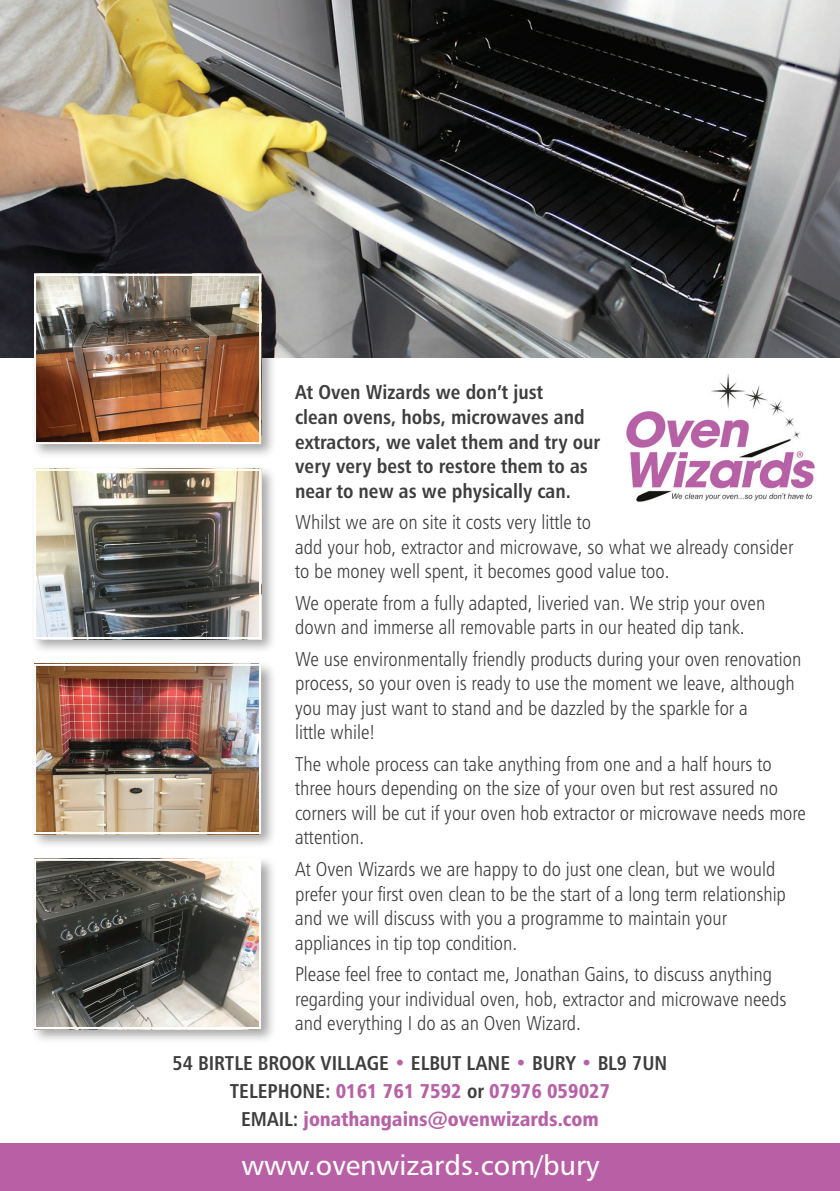
<style>
.page{position:relative;width:840px;height:1191px;background:#fff}
.page>*{position:absolute;margin:0;border:0;box-sizing:border-box;transform-origin:0 0}
.t1{font:28px "Humanist 777 BT Roman B";color:#fff}
.t2{font:20px/24.4px "Humanist 777 BT Light Condensed B";color:#3e3e3f}
.t3{font:20px/24.4px "Humanist 777 BT Bold Condensed B";color:#3e3e3f}
.t4{font:20px/27.8px "Humanist 777 BT Black Condensed B";color:#b761a6}
.s1{color:#b761a6}
.s2{font-family:"Humanist 777 BT Bold Condensed B";color:#3e3e3f}
</style>
<div class="page">
<div style="left:0;top:1143px;width:839px;height:48px;background:#b95fa6"></div>
<img style="left:0;top:0;width:839px;height:357px">
<div style="left:31px;top:466px;width:245px;height:188px;background:#231f20;opacity:.4"></div>
<img style="left:37px;top:472px;width:221px;height:164px">
<div style="left:34px;top:469px;width:227px;height:170px;border:2px solid #fff"></div>
<div style="left:31px;top:661px;width:245px;height:188px;background:#231f20;opacity:.4"></div>
<img style="left:37px;top:667px;width:221px;height:164px">
<div style="left:34px;top:664px;width:227px;height:170px;border:2px solid #fff"></div>
<div style="left:31px;top:855px;width:245px;height:189px;background:#231f20;opacity:.4"></div>
<img style="left:37px;top:862px;width:221px;height:164px">
<div style="left:34px;top:859px;width:227px;height:170px;border:2px solid #fff"></div>
<div style="left:31px;top:271px;width:245px;height:188px;background:#231f20;opacity:.4"></div>
<img style="left:37px;top:277px;width:221px;height:164px">
<div style="left:34px;top:274px;width:227px;height:170px;border:2px solid #fff"></div>
<img style="left:626px;top:373px;width:189px;height:129px">
<p class="t3" style="left:295px;top:380px;width:306px">At Oven Wizards we don’t just<br>clean ovens, hobs, microwaves and extractors, we valet them and try our very very best to restore them to as near to new as we physically can.</p>
<p class="t2" style="left:295px;top:509px;width:499px">Whilst we are on site it costs very little to<br>add your hob, extractor and microwave, so what we already consider to be money well spent, it becomes good value too.</p>
<p class="t2" style="left:295px;top:590px;width:471px">We operate from a fully adapted, liveried van. We strip your oven down and immerse all removable parts in our heated dip tank.</p>
<p class="t2" style="left:295px;top:646px;width:507px">We use environmentally friendly products during your oven renovation process, so your oven is ready to use the moment we leave, although you may just want to stand and be dazzled by the sparkle for a<br>little while!</p>
<p class="t2" style="left:295px;top:751px;width:512px">The whole process can take anything from one and a half hours to three hours depending on the size of your oven but rest assured no corners will be cut if your oven hob extractor or microwave needs more attention.</p>
<p class="t2" style="left:295px;top:856px;width:492px">At Oven Wizards we are happy to do just one clean, but we would prefer your first oven clean to be the start of a long term relationship and we will discuss with you a programme to maintain your appliances in tip top condition.</p>
<p class="t2" style="left:295px;top:961px;width:492px">Please feel free to contact me, Jonathan Gains, to discuss anything regarding your individual oven, hob, extractor and microwave needs and everything I do as an Oven Wizard.</p>
<p class="t3" style="left:230px;top:1049px;width:439px;line-height:27.8px;text-indent:-57px">54 Birtle Brook Village <span class="s1">•</span> Elbut LANE <span class="s1">•</span> Bury <span class="s1">•</span> BL9 7UN<br>TELE</p>
<p class="t4" style="left:241px;top:1076px;width:370px;text-indent:26px"><span class="s2">PHONE:</span> 0161 761 7592 <span class="s2">or</span> 07976 059027<br><span class="s2">EMAIL:</span> jonathangains@ovenwizards.com</p>
<h1 class="t1" style="left:241px;top:1148px;width:359px">www.ovenwizards.com/bury</h1>
</div>
